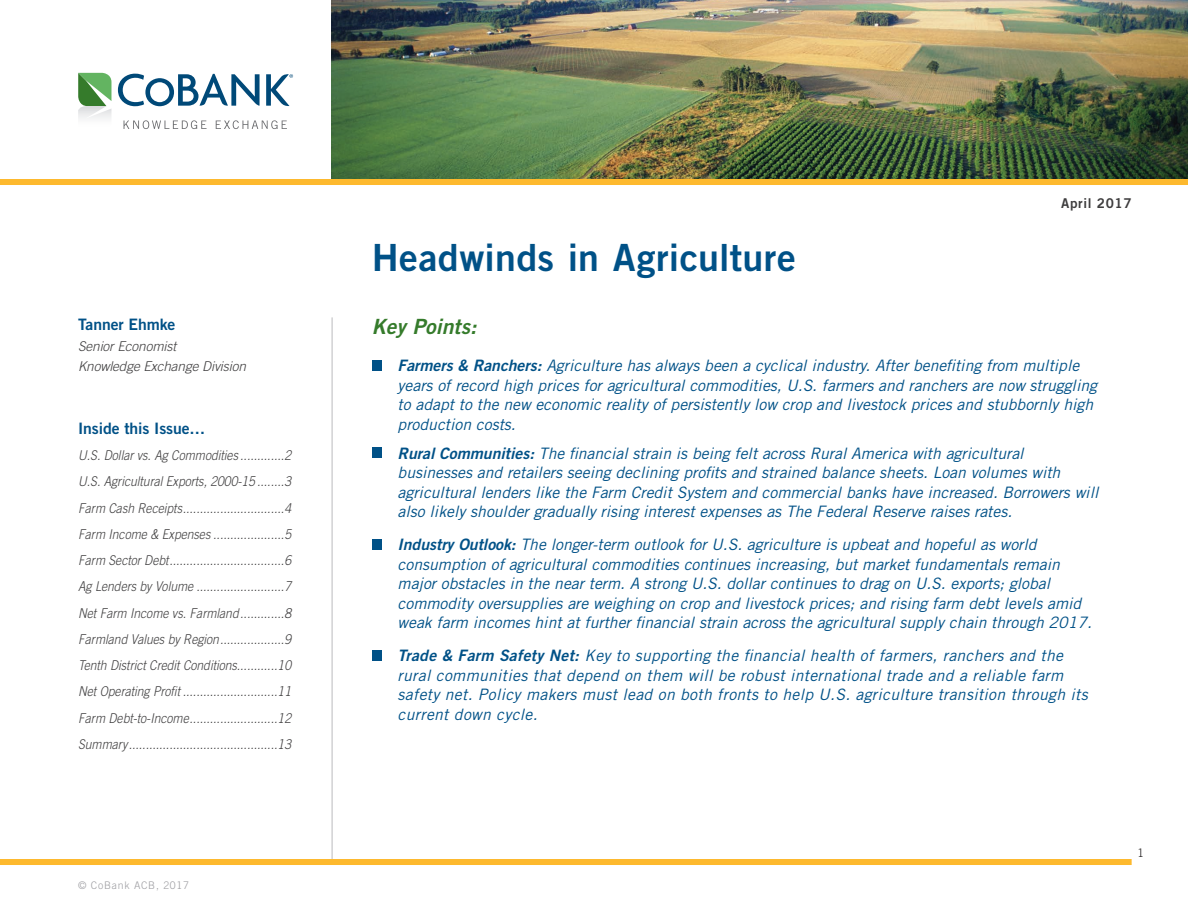
<style>
.page{position:relative;width:1188px;height:918px;background:#fff}
.page>*{position:absolute;margin:0;border:0;box-sizing:border-box;transform-origin:0 0}
.Main_Head_-_Blue{font:37.5px "Trade Gothic Bold Two";letter-spacing:.01em;color:#005187}
.Green_KED_Section_Hd{font:italic 21px "Trade Gothic Bold Two";letter-spacing:.005em;color:#357b2b}
.Key_Points_Indented{font:italic 15.75px/19.5px "Trade Gothic";color:#005187}
.Key_Points_Indented-2{font:italic 15.75px/19.5px "Trade Gothic";letter-spacing:.02em;color:#005187}
.t1{font:15.75px "Trade Gothic Bold Two";letter-spacing:-.005em;color:#005187}
.t2{font:italic 300 13.5px "Trade Gothic";color:#3e3d3e;scale:.9 1}
.t3{font:italic 300 13.5px "Trade Gothic";color:#3e3d3e}
.t4{font:13.5px "Trade Gothic Bold Two";letter-spacing:.045em;color:#3e3d3e}
.t5{font:300 11.7px "Trade Gothic";color:#231f20}
.t6{font:300 10.5px "Trade Gothic";letter-spacing:.07em;color:#9d9da1}
.s1{font-family:"Trade Gothic Bold Two"}
</style>
<div class="page">
<hr style="left:331px;top:317px;width:2px;height:544px;background:#a3a3a7">
<img style="left:331px;top:0;width:857px;height:179px">
<div style="left:372px;top:361px;width:10px;height:10px;background:#005187"></div>
<div style="left:372px;top:448px;width:10px;height:10px;background:#005187"></div>
<div style="left:372px;top:539px;width:10px;height:10px;background:#005187"></div>
<div style="left:372px;top:650px;width:10px;height:10px;background:#005187"></div>
<div style="left:0;top:859px;width:1132px;height:6px;background:#fdb92e"></div>
<div style="left:0;top:179px;width:1188px;height:6px;background:#fdb92e"></div>
<svg style="left:78px;top:73px;width:33px;height:46px"></svg>
<svg style="left:124px;top:120px;width:83px;height:9px"></svg>
<svg style="left:216px;top:120px;width:71px;height:9px"></svg>
<svg style="left:118px;top:74px;width:175px;height:32px"></svg>
<p class="t1" style="left:78px;top:315px;width:99px">Tanner Ehmke</p>
<p class="t3" style="left:78px;top:338px;width:99px">Senior Economist</p>
<p class="t3" style="left:78px;top:359px;width:169px">Knowledge Exchange Division</p>
<p class="t1" style="left:78px;top:419px;width:129px">Inside this Issue…</p>
<p class="t2" style="left:78px;top:447px;width:238px">U.S. Dollar vs. Ag Commodities .............2</p>
<p class="t2" style="left:78px;top:474px;width:238px">U.S. Agricultural Exports, 2000-15 ........3</p>
<p class="t2" style="left:78px;top:500px;width:238px">Farm Cash Receipts..............................4</p>
<p class="t2" style="left:78px;top:526px;width:238px">Farm Income &amp; Expenses .....................5</p>
<p class="t2" style="left:78px;top:552px;width:238px">Farm Sector Debt..................................6</p>
<p class="t2" style="left:78px;top:579px;width:238px">Ag Lenders by Volume ..........................7</p>
<p class="t2" style="left:78px;top:605px;width:238px">Net Farm Income vs. Farmland.............8</p>
<p class="t2" style="left:78px;top:631px;width:238px">Farmland Values by Region...................9</p>
<p class="t2" style="left:78px;top:657px;width:238px">Tenth District Credit Conditions............10</p>
<p class="t2" style="left:78px;top:684px;width:238px">Net Operating Profit ............................11</p>
<p class="t2" style="left:78px;top:710px;width:238px">Farm Debt-to-Income..........................12</p>
<p class="t2" style="left:78px;top:736px;width:238px">Summary ............................................13</p>
<p class="t6" style="left:78px;top:879px;width:112px">© CoBank ACB, 2017</p>
<p class="Main_Head_-_Blue" style="left:372px;top:234px;width:426px">Headwinds in Agriculture</p>
<p class="Green_KED_Section_Hd" style="left:372px;top:314px;width:106px">Key Points:</p>
<p class="t4" style="left:1061px;top:195px;width:72px">April 2017</p>
<p class="Key_Points_Indented" style="left:398px;top:356px;width:701px"><span class="s1">Farmers &amp; Ranchers:</span> Agriculture has always been a cyclical industry. After benefiting from multiple years of record high prices for agricultural commodities, U.S. farmers and ranchers are now struggling to adapt to the new economic reality of persistently low crop and livestock prices and stubbornly high production costs.</p>
<p class="Key_Points_Indented" style="left:398px;top:443px;width:702px"><span class="s1">Rural Communities:</span> The financial strain is being felt across Rural America with agricultural businesses and retailers seeing declining profits and strained balance sheets. Loan volumes with agricultural lenders like the Farm Credit System and commercial banks have increased. Borrowers will also likely shoulder gradually rising interest expenses as The Federal Reserve raises rates.</p>
<p class="Key_Points_Indented" style="left:398px;top:535px;width:696px"><span class="s1">Industry Outlook:</span> The longer-term outlook for U.S. agriculture is upbeat and hopeful as world consumption of agricultural commodities continues increasing, but market fundamentals remain major obstacles in the near term. A strong U.S. dollar continues to drag on U.S. exports; global commodity oversupplies are weighing on crop and livestock prices; and rising farm debt levels amid weak farm incomes hint at further financial strain across the agricultural supply chain through 2017.</p>
<p class="Key_Points_Indented-2" style="left:398px;top:646px;width:692px"><span class="s1">Trade &amp; Farm Safety Net:</span> Key to supporting the financial health of farmers, ranchers and the rural communities that depend on them will be robust international trade and a reliable farm safety net. Policy makers must lead on both fronts to help U.S. agriculture transition through its current down cycle.</p>
<p class="t5" style="left:1138px;top:846px;width:8px">1</p>
</div>
